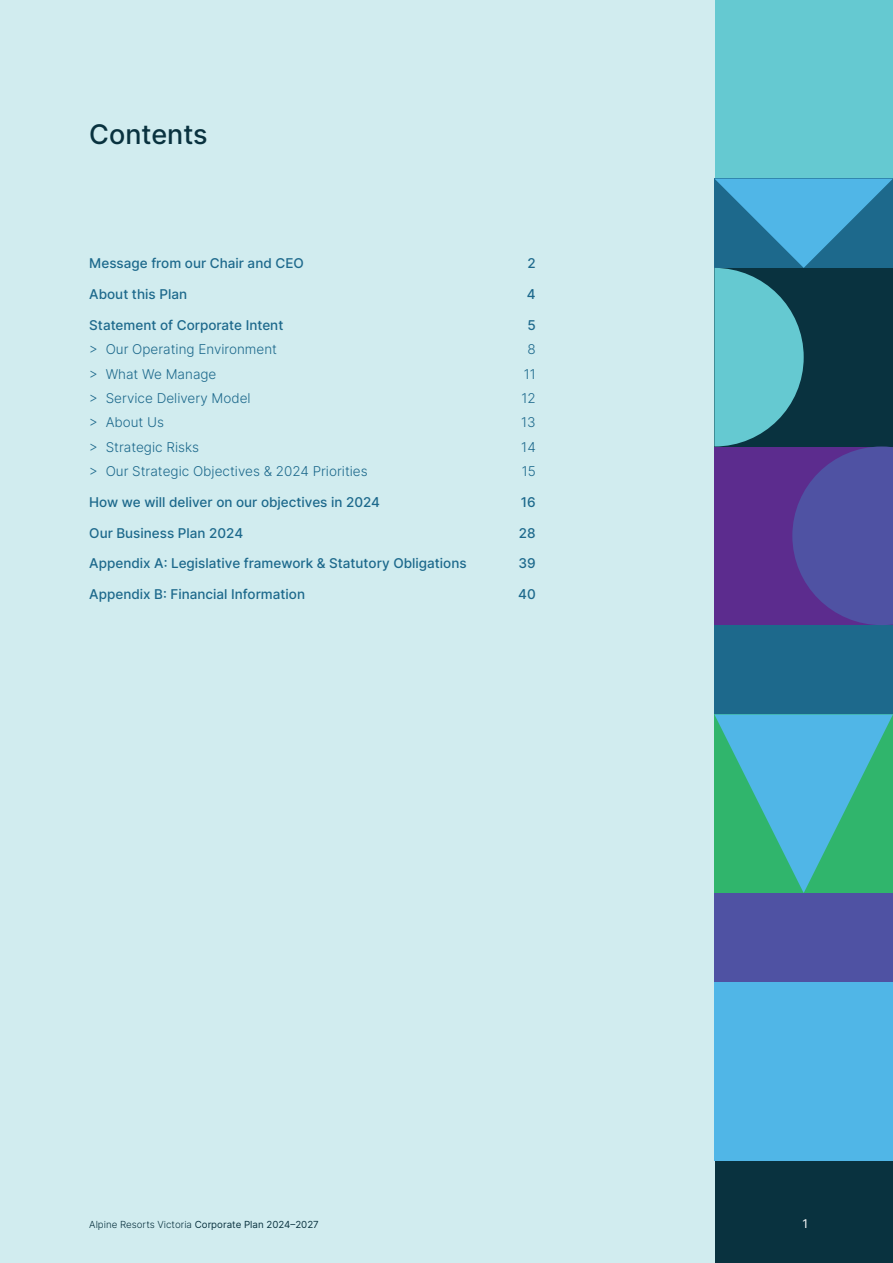
<style>
.page{position:relative;width:893px;height:1263px;background:#fff}
.page>*{position:absolute;margin:0;border:0;box-sizing:border-box;transform-origin:0 0}
.t1{font:500 27px "Inter";color:#09323f}
.t2{font:500 13.5px "Inter";color:#1d698c}
.t3{font:300 13.5px "Inter";color:#1d698c}
.t4{font:12px "Inter";color:#fff}
.t5{font:9.75px "Inter";color:#09323f}
.s1{font-weight:300}
</style>
<div class="page">
<div style="left:714px;top:1161px;width:179px;height:102px;background:#09323f"></div>
<div style="left:714px;top:0;width:179px;height:179px;background:#65c9d1"></div>
<div style="left:0;top:0;width:714px;height:1263px;background:#d1ecef"></div>
<div style="left:714px;top:536px;width:179px;height:178px;background:#1d698c"></div>
<div style="left:714px;top:893px;width:179px;height:89px;background:#4f52a3"></div>
<div style="left:714px;top:982px;width:179px;height:179px;background:#50b6e7"></div>
<svg style="left:714px;top:179px;width:179px;height:446px;background:#3f6091"></svg>
<svg style="left:714px;top:714px;width:179px;height:179px;background:#3fb5a9"></svg>
<h1 class="t1" style="left:89px;top:115px;width:120px">Contents</h1>
<p class="t2" style="left:89px;top:253px;width:216px">Message from our Chair and CEO</p>
<p class="t2" style="left:527px;top:253px;width:10px">2</p>
<p class="t2" style="left:89px;top:284px;width:99px">About this Plan</p>
<p class="t2" style="left:527px;top:284px;width:10px">4</p>
<p class="t2" style="left:89px;top:315px;width:196px">Statement of Corporate Intent</p>
<p class="t2" style="left:527px;top:315px;width:10px">5</p>
<p class="t3" style="left:89px;top:340px;width:189px">&gt; Our Operating Environment</p>
<p class="t3" style="left:527px;top:340px;width:10px">8</p>
<p class="t3" style="left:89px;top:364px;width:129px">&gt; What We Manage</p>
<p class="t3" style="left:524px;top:364px;width:14px">11</p>
<p class="t3" style="left:89px;top:388px;width:163px">&gt; Service Delivery Model</p>
<p class="t3" style="left:521px;top:388px;width:16px">12</p>
<p class="t3" style="left:89px;top:413px;width:76px">&gt; About Us</p>
<p class="t3" style="left:521px;top:413px;width:16px">13</p>
<p class="t3" style="left:89px;top:437px;width:111px">&gt; Strategic Risks</p>
<p class="t3" style="left:521px;top:437px;width:16px">14</p>
<p class="t3" style="left:89px;top:462px;width:280px">&gt; Our Strategic Objectives &amp; 2024 Priorities</p>
<p class="t3" style="left:522px;top:462px;width:16px">15</p>
<p class="t2" style="left:89px;top:492px;width:292px">How we will deliver on our objectives in 2024</p>
<p class="t2" style="left:521px;top:492px;width:16px">16</p>
<p class="t2" style="left:89px;top:523px;width:155px">Our Business Plan 2024</p>
<p class="t2" style="left:519px;top:523px;width:18px">28</p>
<p class="t2" style="left:89px;top:553px;width:379px">Appendix A: Legislative framework &amp; Statutory Obligations</p>
<p class="t2" style="left:518px;top:553px;width:19px">39</p>
<p class="t2" style="left:89px;top:584px;width:217px">Appendix B: Financial Information</p>
<p class="t2" style="left:518px;top:584px;width:19px">40</p>
<p class="t5" style="left:89px;top:1217px;width:231px"><span class="s1">Alpine Resorts Victoria</span> Corporate Plan 2024–2027</p>
<p class="t4" style="left:802px;top:1215px;width:7px">1</p>
</div>
